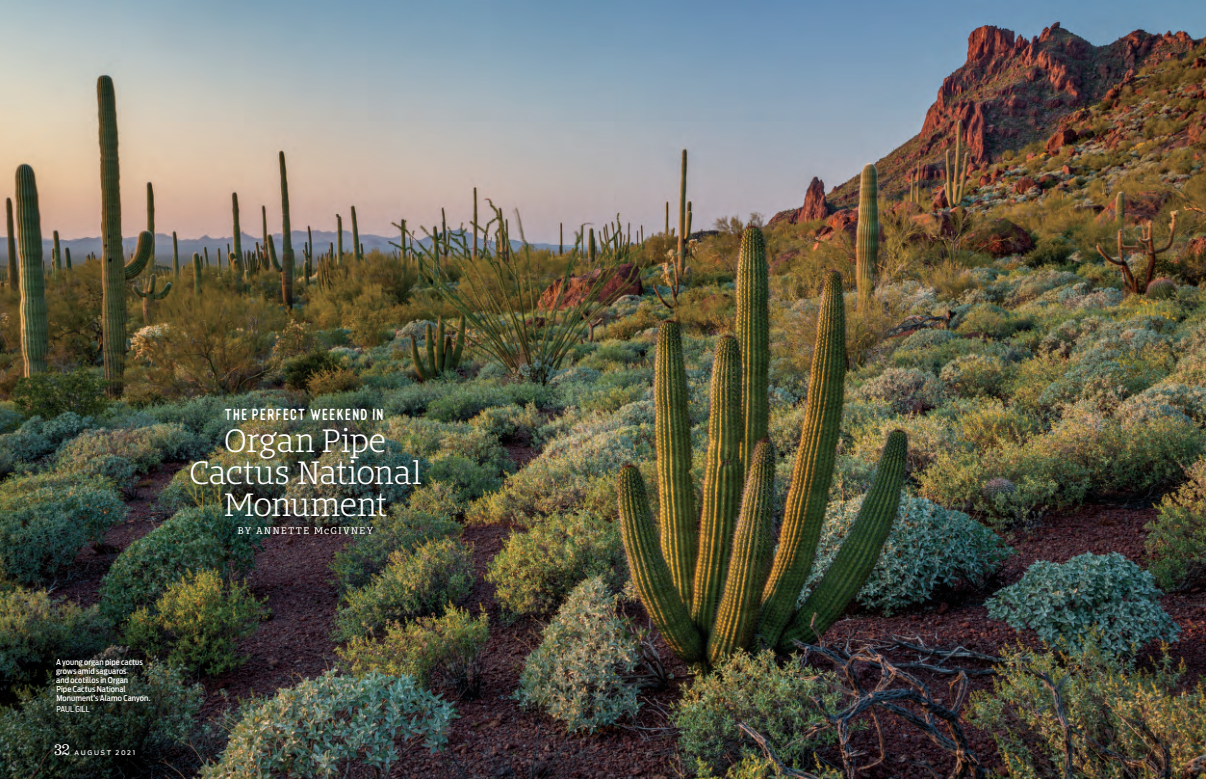
<style>
.page{position:relative;width:1206px;height:779px;background:#fff}
.page>*{position:absolute;margin:0;border:0;box-sizing:border-box;transform-origin:0 0}
.t1{font:300 30px/32px "Bommer Slab";letter-spacing:-.02em;color:#fff;text-align:center}
.t2{font:16px "Heritage Sans";letter-spacing:.05em;color:#fff}
.t3{font:16px "Egizio URW";color:#fff}
.t4{font:9px "Bommer Slab";letter-spacing:.155em;color:#fff}
.t5{font:500 8px/9px "Antenna Cond";letter-spacing:.005em;color:#fff}
.t6{font:8px "Antenna Cond";letter-spacing:-.005em;color:#fff}
.t7{font:500 6.2px "Antenna";letter-spacing:.255em;color:#fff}
</style>
<div class="page">
<img style="left:0;top:0;width:1206px;height:778px">
<h2 class="t2" style="left:225px;top:404px;width:161px">THE PERFECT WEEKEND IN</h2>
<h1 class="t1" style="left:189px;top:425px;width:234px">Organ Pipe<br>Cactus National<br>Monument</h1>
<p class="t4" style="left:238px;top:524px;width:137px">BY ANNETTE McGIVNEY</p>
<p class="t5" style="left:56px;top:657px;width:96px">A young organ pipe cactus grows amid saguaros<br>and ocotillos in Organ<br>Pipe Cactus National<br>Monument’s Alamo Canyon.</p>
<p class="t6" style="left:56px;top:704px;width:35px">PAUL GILL</p>
<h2 class="t3" style="left:54px;top:740px;width:17px">32</h2>
<p class="t7" style="left:75px;top:748px;width:62px">AUGUST 2021</p>
</div>
